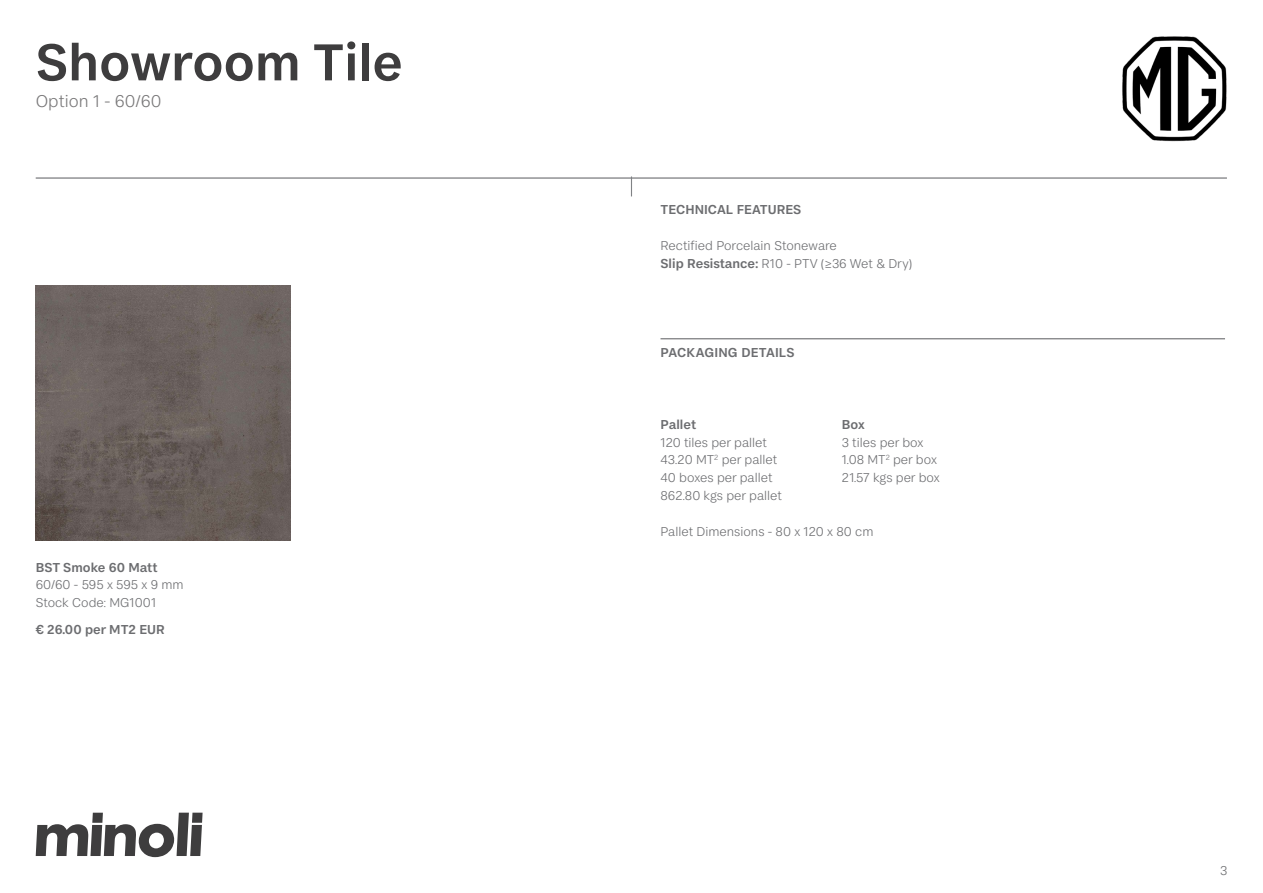
<style>
.page{position:relative;width:1263px;height:893px;background:#fff}
.page>*{position:absolute;margin:0;border:0;box-sizing:border-box;transform-origin:0 0}
.Heading_B_-_Med{font:500 54px "FS Koopman";color:#3e3d3e}
.Heading_A_-_light{font:300 18px "FS Koopman";color:#787778}
.Body_-_Light{font:300 13.5px/17.9px "FS Koopman";color:#6c6d70}
.Body_-_Light-2{font:500 13.5px "FS Koopman";color:#6c6d70}
.Body_-_Medium{font:500 13.5px "FS Koopman";color:#6c6d70}
.Heading_Line__above{font:500 13.5px "FS Koopman";letter-spacing:.01em;color:#6c6d70}
.s1{font-weight:500}
</style>
<div class="page">
<hr style="left:36px;top:177px;width:1191px;height:2px;background:#6c6d70">
<svg style="left:36px;top:813px;width:167px;height:44px"></svg>
<img style="left:36px;top:286px;width:255px;height:255px">
<img style="left:1122px;top:36px;width:105px;height:106px">
<svg style="left:631px;top:176px;width:1px;height:20px"></svg>
<hr style="left:660px;top:338px;width:565px;height:1px;background:#6c6d70">
<p class="Heading_B_-_Med" style="left:36px;top:30px;width:368px">Showroom Tile</p>
<p class="Heading_A_-_light" style="left:36px;top:91px;width:127px">Option 1 - 60/60</p>
<p class="Body_-_Light" style="left:36px;top:558px;width:149px"><span class="s1">BST Smoke 60 Matt<br></span>60/60 - 595 x 595 x 9 mm<br>Stock Code: MG1001</p>
<p class="Body_-_Light-2" style="left:36px;top:621px;width:131px">€ 26.00 per MT2 EUR</p>
<p class="Body_-_Medium" style="left:660px;top:202px;width:142px">TECHNICAL FEATURES</p>
<p class="Body_-_Light" style="left:660px;top:236px;width:253px">Rectified Porcelain Stoneware<br><span class="s1">Slip Resistance:</span> R10 - PTV (≥36 Wet &amp; Dry)</p>
<p class="Heading_Line__above" style="left:660px;top:345px;width:136px">PACKAGING DETAILS</p>
<p class="Body_-_Light-2" style="left:660px;top:416px;width:37px">Pallet</p>
<p class="Body_-_Light" style="left:660px;top:433px;width:123px">120 tiles per pallet<br>43.20 MT<sup>2</sup> per pallet<br>40 boxes per pallet<br>862.80 kgs per pallet</p>
<p class="Body_-_Light" style="left:660px;top:522px;width:214px">Pallet Dimensions - 80 x 120 x 80 cm</p>
<p class="Body_-_Light-2" style="left:842px;top:416px;width:24px">Box</p>
<p class="Body_-_Light" style="left:842px;top:433px;width:99px">3 tiles per box<br>1.08 MT<sup>2</sup> per box<br>21.57 kgs per box</p>
<p class="Body_-_Light" style="left:1220px;top:862px;width:9px">3</p>
</div>
